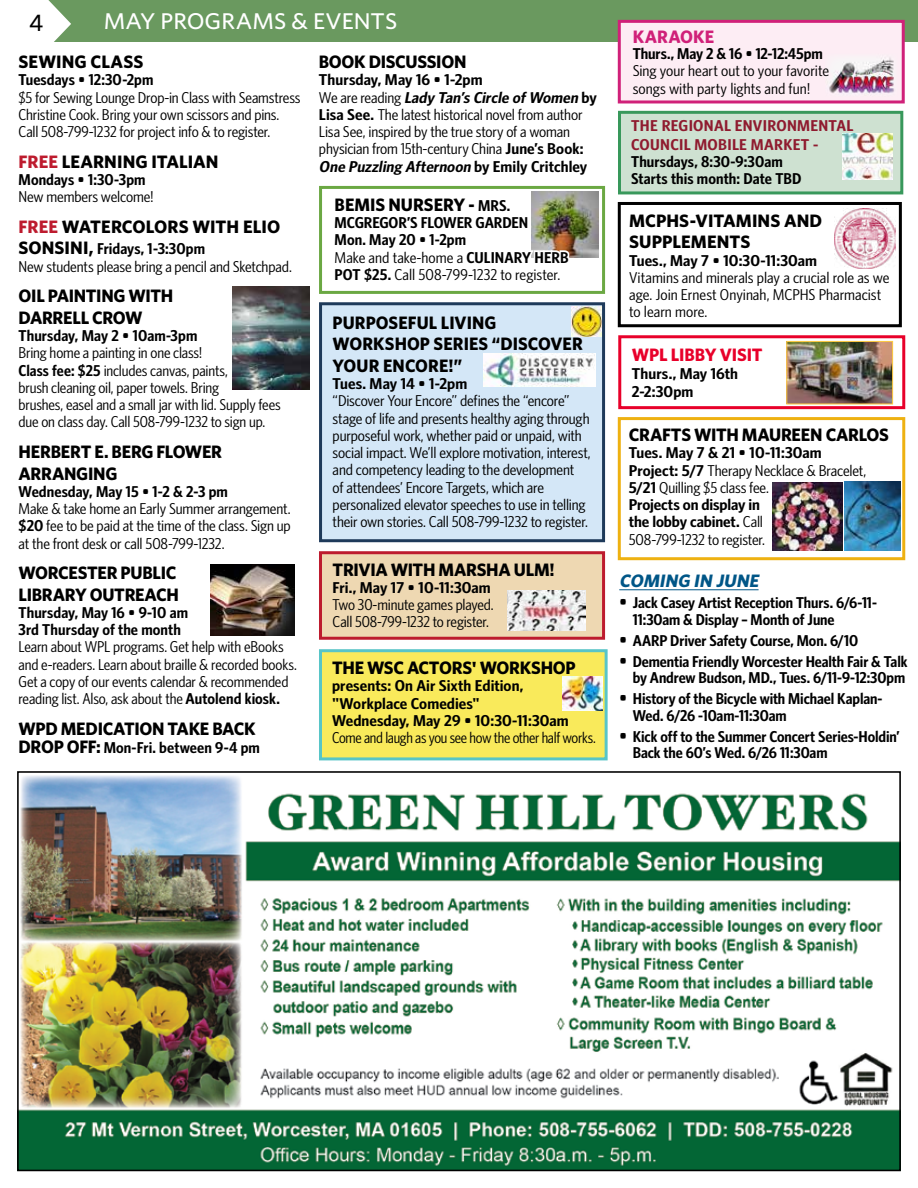
<style>
.page{position:relative;width:918px;height:1188px;background:#fff}
.page>*{position:absolute;margin:0;border:0;box-sizing:border-box;transform-origin:0 0}
.t1{font:500 24px "Whitney";color:#000}
.t2{font:500 22.8px "Whitney";color:#fff;scale:1.05 1}
.t3{font:700 18px/21.6px "Whitney";letter-spacing:-.01em;color:#000}
.t4{font:700 18px "Whitney";letter-spacing:-.01em;color:#e8002a}
.t5{font:italic 700 18px "Whitney";color:#005687}
.t6{font:700 18px "Whitney";letter-spacing:.005em;color:#d02179}
.t7{font:15.75px/17.2px "Whitney Condensed";letter-spacing:-.01em;color:#000;scale:1.11 1}
.t8{font:15.75px/17.2px "Whitney Condensed";letter-spacing:-.01em;color:#000;scale:1.09 1}
.t9{font:600 15.75px/17.2px "Whitney Condensed";letter-spacing:-.005em;color:#000;scale:1.12 1}
.t10{font:600 15.75px/17.2px "Whitney Condensed";letter-spacing:-.005em;color:#000;scale:1.17 1}
.t11{font:600 15.75px/16.5px "Whitney Condensed";letter-spacing:-.005em;color:#000;scale:1.1 1}
.t12{font:15.75px/17.2px "Whitney Condensed";letter-spacing:-.01em;color:#000;scale:1.12 1}
.t13{font:15.75px/17.2px "Whitney Condensed";letter-spacing:-.01em;color:#000;scale:1.1 1}
.t14{font:600 15.75px/18.3px "Whitney Condensed";letter-spacing:.015em;color:#8f1b2f;scale:1.17 1}
.t15{font:15.75px "Whitney Condensed";letter-spacing:-.01em;color:#000;scale:1.05 1}
.s1{color:#bd1b2e}
.s2{font-family:"Whitney";font-weight:700;font-size:18px}
.s3{font-weight:600}
.s4{font-weight:600;font-style:italic}
.s5{font-family:"Whitney Condensed";font-weight:600;font-size:15.75px}
.s6{font-weight:400}
.s7{color:#fff}
.s8{font-size:18px}
</style>
<div class="page">
<div style="left:28px;top:0;width:890px;height:42px;background:#6a995f"></div>
<svg style="left:28px;top:0;width:43px;height:42px"></svg>
<div style="left:618px;top:202px;width:284px;height:125px;border:3px solid #000"></div>
<img style="left:20px;top:775px;width:878px;height:393px">
<div style="left:17px;top:771px;width:884px;height:400px;border:2px solid #000"></div>
<div style="left:319px;top:649px;width:289px;height:111px;background:#f9ea5b;border:3px solid #58c5c7"></div>
<div style="left:319px;top:551px;width:286px;height:89px;background:#eed8b2;border:3px solid #bd1b2e"></div>
<div style="left:319px;top:302px;width:286px;height:240px;background:#d4e7f7;border:3px solid #1e3a5a"></div>
<div style="left:618px;top:335px;width:287px;height:74px;border:3px solid #e8002a"></div>
<img style="left:788px;top:343px;width:103px;height:60px">
<div style="left:786px;top:341px;width:107px;height:64px;border:1px solid #fcc944"></div>
<img style="left:210px;top:564px;width:85px;height:71px">
<div style="left:618px;top:417px;width:287px;height:143px;border:3px solid #eeb111"></div>
<hr style="left:619px;top:590px;width:140px;height:1px;background:#005687">
<div style="left:319px;top:186px;width:286px;height:108px;border:3px solid #6ba843"></div>
<img style="left:483px;top:353px;width:113px;height:34px">
<div style="left:618px;top:111px;width:285px;height:83px;background:#cee1d1;border:3px solid #38985b"></div>
<img style="left:842px;top:134px;width:50px;height:46px">
<div style="left:618px;top:20px;width:287px;height:83px;background:#fdedf4;border:3px solid #d02179"></div>
<img style="left:829px;top:57px;width:66px;height:37px">
<img style="left:232px;top:286px;width:77px;height:103px">
<img style="left:531px;top:191px;width:67px;height:66px">
<img style="left:572px;top:306px;width:29px;height:30px">
<img style="left:845px;top:482px;width:56px;height:69px">
<img style="left:772px;top:483px;width:70px;height:68px">
<img style="left:508px;top:590px;width:77px;height:41px">
<img style="left:563px;top:676px;width:40px;height:35px">
<img style="left:835px;top:208px;width:60px;height:61px">
<h1 class="t1" style="left:29px;top:8px;width:16px">4</h1>
<h2 class="t2" style="left:104px;top:7px;width:281px">MAY PROGRAMS &amp; EVENTS</h2>
<p class="t3" style="left:19px;top:50px;width:126px">SEWING CLASS</p>
<p class="t9" style="left:19px;top:71px;width:122px">Tuesdays • 12:30-2pm</p>
<p class="t13" style="left:19px;top:88px;width:258px">$5 for Sewing Lounge Drop-in Class with Seamstress<br>Christine Cook. Bring your own scissors and pins.<br>Call 508-799-1232 for project info &amp; to register.</p>
<p class="t3" style="left:19px;top:150px;width:202px"><span class="s1">FREE</span> LEARNING ITALIAN</p>
<p class="t9" style="left:19px;top:171px;width:115px">Mondays • 1:30-3pm</p>
<p class="t7" style="left:19px;top:188px;width:123px">New members welcome!</p>
<p class="t3" style="left:19px;top:215px;width:263px"><span class="s1">FREE</span> WATERCOLORS WITH ELIO</p>
<p class="t7" style="left:19px;top:240px;width:248px"><span class="s2">SONSINI,</span> <span class="s3">Fridays, 1-3:30pm<br></span>New students please bring a pencil and Sketchpad.</p>
<p class="t3" style="left:19px;top:285px;width:156px">OIL PAINTING WITH<br>DARRELL CROW</p>
<p class="t9" style="left:19px;top:327px;width:161px">Thursday, May 2 • 10am-3pm</p>
<p class="t8" style="left:19px;top:344px;width:242px">Bring home a painting in one class!<br><span class="s3">Class fee: $25</span> includes canvas, paints,<br>brush cleaning oil, paper towels. Bring<br>brushes, easel and a small jar with lid. Supply fees due on class day. Call 508-799-1232 to sign up.</p>
<p class="t3" style="left:19px;top:440px;width:205px">HERBERT E. BERG FLOWER<br>ARRANGING</p>
<p class="t9" style="left:19px;top:482px;width:188px">Wednesday, May 15 • 1-2 &amp; 2-3 pm</p>
<p class="t7" style="left:19px;top:500px;width:247px;text-align:justify">Make &amp; take home an Early Summer arrangement. <span class="s3">$20</span> fee to be paid at the time of the class. Sign up at the front desk or call 508-799-1232.</p>
<p class="t3" style="left:19px;top:562px;width:162px">WORCESTER PUBLIC<br>LIBRARY OUTREACH</p>
<p class="t9" style="left:19px;top:604px;width:153px">Thursday, May 16 • 9-10 am<br>3rd Thursday of the month</p>
<p class="t8" style="left:19px;top:638px;width:257px">Learn about WPL programs. Get help with eBooks and e-readers. Learn about braille &amp; recorded books.<br>Get a copy of our events calendar &amp; recommended reading list. Also, ask about the <span class="s3">Autolend kiosk.</span></p>
<p class="t3" style="left:19px;top:717px;width:239px">WPD MEDICATION TAKE BACK</p>
<p class="t9" style="left:19px;top:738px;width:217px"><span class="s2">DROP OFF:</span> Mon-Fri. between 9-4 pm</p>
<p class="t3" style="left:319px;top:50px;width:149px">BOOK DISCUSSION</p>
<p class="t7" style="left:319px;top:71px;width:252px"><span class="s3">Thursday, May 16 • 1-2pm<br></span>We a re re a ding <span class="s4">Lady Tan’s Circle ofWomen</span> <span class="s3">b y Lisa See.</span> The latest historical novel from author Lisa See, inspired by the true story of a woman physician from 15th-century China <span class="s3">June’s Book:<br></span><span class="s4">One Puzzling Afternoon</span> <span class="s3">by E m i l y C r i tc h l ey</span></p>
<p class="t3" style="left:335px;top:193px;width:177px">BEMIS NURSERY - <span class="s5">MRS.</span></p>
<p class="t9" style="left:335px;top:214px;width:210px">MCGREGOR’S FLOWER GARDEN<br>Mon. May 20 • 1-2pm<br><span class="s6">Make and take-home a</span> <span class="s7">CULINARY HERB<br></span>POT $25. <span class="s6">Call 508-799-1232 to register.</span></p>
<p class="t3" style="left:333px;top:311px;width:252px">PURPOSEFUL LIVING<br>WORKSHOP SERIES “DISCOVER<br>YOUR ENCORE!”</p>
<p class="t10" style="left:333px;top:375px;width:117px">Tues. May 14 • 1-2pm</p>
<p class="t7" style="left:333px;top:392px;width:234px">“Discover Your Encore” defines the “encore” stage of life and presents healthy aging through purposeful work, whether paid or unpaid, with social impact. We’ll explore motivation, interest, and competency leading to the development<br>of attendees’ Encore Targets, which are personalized elevator speeches to use in telling their own stories. Call 508-799-1232 to register.</p>
<p class="t3" style="left:333px;top:558px;width:224px">TRIVIA WITH MARSHA ULM!</p>
<p class="t10" style="left:333px;top:579px;width:137px">Fri., May 17 • 10-11:30am</p>
<p class="t8" style="left:333px;top:596px;width:149px">Two 30-minute games played.<br>Call 508-799-1232 to register.</p>
<p class="t3" style="left:332px;top:657px;width:245px">THE WSC ACTORS' WORKSHOP</p>
<p class="t10" style="left:332px;top:677px;width:204px">presents: On Air Sixth Edition, "Workplace Comedies"<br>Wednesday, May 29 • 10:30-11:30am</p>
<p class="t15" style="left:332px;top:729px;width:253px">Come and laugh as you see how the other half works.</p>
<p class="t6" style="left:633px;top:26px;width:83px">KARAOKE</p>
<p class="t9" style="left:633px;top:45px;width:171px">Thurs., May 2 &amp; 16 • 12-12:45pm</p>
<p class="t12" style="left:633px;top:62px;width:177px">Sing your heart out to your favorite songs with party lights and fun!</p>
<p class="t14" style="left:631px;top:117px;width:191px">THE REGIONAL ENVIRONMENTAL<br>COUNCIL MOBILE MARKET -</p>
<p class="t9" style="left:631px;top:153px;width:154px">Thursdays, 8:30-9:30am<br>Starts this month: Date TBD</p>
<p class="t3" style="left:629px;top:209px;width:195px">MCPHS-VITAMINS AND<br>SUPPLEMENTS</p>
<p class="t10" style="left:629px;top:251px;width:162px">Tues., May 7 • 10:30-11:30am</p>
<p class="t12" style="left:629px;top:269px;width:234px">Vitamins and minerals play a crucial role as we age. Join Ernest Onyinah, MCPHS Pharmacist to learn more.</p>
<p class="t4" style="left:632px;top:343px;width:132px">WPL LIBBY VISIT</p>
<p class="t10" style="left:632px;top:364px;width:92px;line-height:18px">Thurs., May 16th<br>2-2:30pm</p>
<p class="t3" style="left:629px;top:424px;width:262px">CRAFTS WITH MAUREEN CARLOS</p>
<p class="t10" style="left:629px;top:444px;width:204px">Tues. May 7 &amp; 21 • 10-11:30am<br>Project: 5/7 <span class="s6">Therapy Necklace &amp; Bracelet,<br></span>5/21 <span class="s6">Quilling $5 class fee.<br></span>Projects on display in<br>the lobby cabinet. <span class="s6">Call<br>508-799-1232 to register.</span></p>
<p class="t5" style="left:619px;top:570px;width:144px">COMING IN JUNE</p>
<p class="t11" style="left:633px;top:594px;width:224px;text-indent:-14px"><span class="s8">•</span> Jack Casey Artist Reception Thurs. 6/6-11-<br>11:30am &amp; Display – Month of June</p>
<p class="t11" style="left:619px;top:632px;width:219px"><span class="s8">•</span> AARP Driver Safety Course, Mon. 6/10</p>
<p class="t11" style="left:619px;top:653px;width:264px;text-align:right"><span class="s8">•</span> Dementia Friendly Worcester Health Fair &amp; Talk by Andrew Budson, MD., Tues. 6/11-9-12:30pm</p>
<p class="t11" style="left:633px;top:690px;width:228px;text-indent:-14px"><span class="s8">•</span> History of the Bicycle with Michael Kaplan-<br>Wed. 6/26 -10am-11:30am</p>
<p class="t11" style="left:633px;top:728px;width:244px;text-indent:-14px"><span class="s8">•</span> Kick off to the Summer Concert Series-Holdin’<br>Back the 60’s Wed. 6/26 11:30am</p>
</div>
